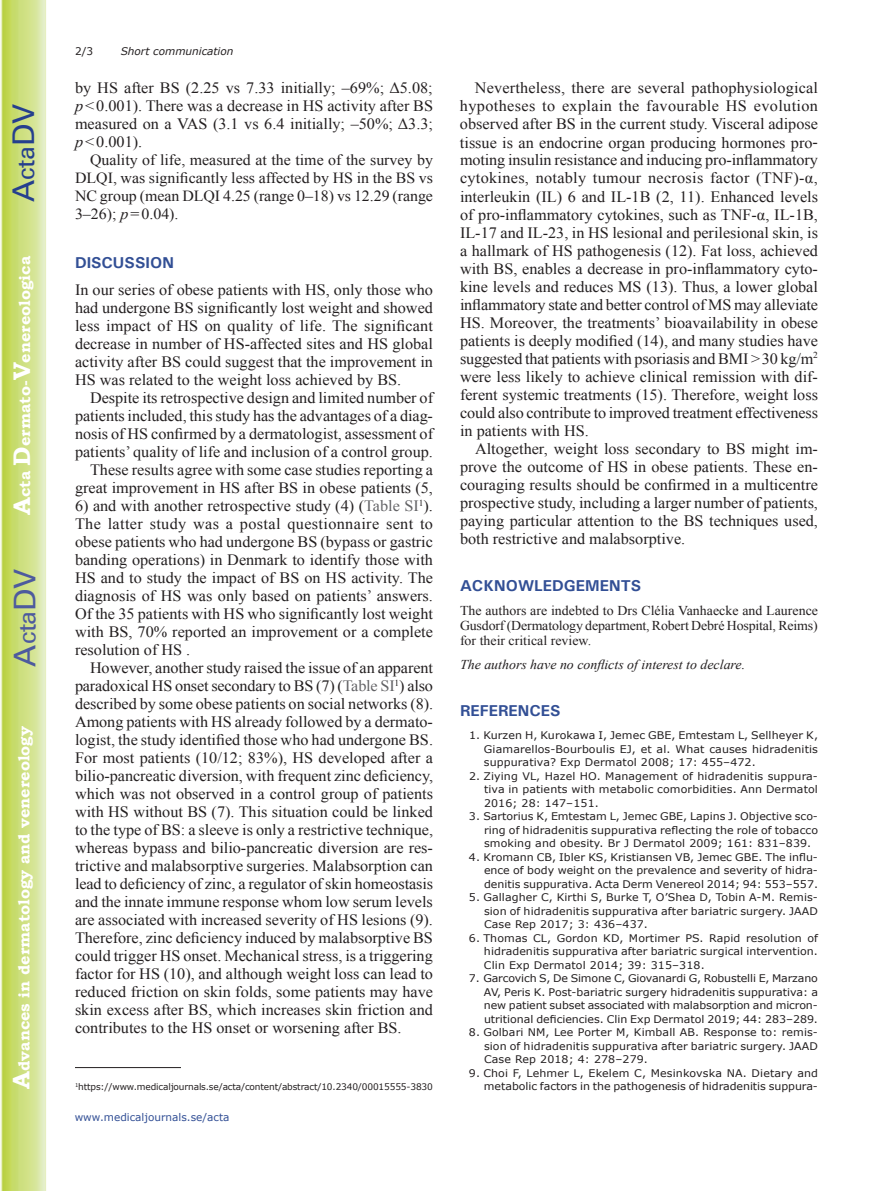
<style>
.page{position:relative;width:893px;height:1191px;background:#fff}
.page>*{position:absolute;margin:0;border:0;box-sizing:border-box;transform-origin:0 0}
.t1{font:30px "Univers";color:#4d5a9e}
.t2{font:30px "Univers";color:#253f8e}
.t3{font:15.75px/18px "Times New Roman";color:#231f20;text-align:justify}
.t4{font:700 15.75px "Bookman Old Style";color:#fff}
.t5{font:700 15.75px "Univers";color:#324f95}
.t6{font:15.45px/17.9px "Times New Roman";color:#231f20;text-align:justify}
.t7{font:13.5px/15px "Times New Roman";letter-spacing:-.01em;color:#231f20;text-align:justify}
.t8{font:italic 13.5px "Times New Roman";color:#231f20}
.t9{font:10.5px/13.5px "Verdana";letter-spacing:.01em;color:#231f20;text-align:justify;scale:1.05 1}
.t10{font:10.5px "Verdana";color:#324f95}
.t11{font:italic 10.5px "Verdana";color:#231f20}
.t12{font:10.5px "Verdana";letter-spacing:.01em;color:#231f20}
.t13{font:9px "Verdana";letter-spacing:-.015em;color:#231f20}
.s1{font-size:24px}
.s2{font-style:italic}
.s3{color:#636366}
</style>
<div class="page">
<svg style="left:1px;top:0;width:45px;height:1191px;background:#cfe084"></svg>
<hr style="left:75px;top:1067px;width:106px;height:1px;background:#231f20">
<h1 class="t2" style="left:6px;top:202px;width:100px;rotate:-90deg">A<span class="s1">cta</span>DV</h1>
<p class="t4" style="left:15px;top:515px;width:260px;rotate:-90deg"><span class="s1">A</span>cta <span class="s1">D</span>ermato-<span class="s1">V</span>enereologica</p>
<h1 class="t1" style="left:7px;top:666px;width:100px;rotate:-90deg">A<span class="s1">cta</span>DV</h1>
<p class="t4" style="left:15px;top:1088px;width:364px;rotate:-90deg"><span class="s1">A</span>dvances in dermatology and venereology</p>
<p class="t12" style="left:75px;top:44px;width:20px">2/3</p>
<p class="t11" style="left:121px;top:44px;width:114px">Short communication</p>
<p class="t3" style="left:75px;top:79px;width:359px">by HS after BS (2.25 vs 7.33 initially; –69%; Δ5.08; <span class="s2">p</span>&lt;0.001). There was a decrease in HS activity after BS measured on a VAS (3.1 vs 6.4 initially; –50%; Δ3.3; <span class="s2">p</span>&lt;0.001).</p>
<p class="t6" style="left:75px;top:151px;width:360px;text-indent:15px">Quality of life, measured at the time of the survey by DLQI, was significantly less affected by HS in the BS vs NC group (mean DLQI 4.25 (range 0–18) vs 12.29 (range 3–26); <span class="s2">p</span>=0.04).</p>
<p class="t5" style="left:75px;top:252px;width:100px">DISCUSSION</p>
<p class="t3" style="left:75px;top:280px;width:360px">In our series of obese patients with HS, only those who had undergone BS significantly lost weight and showed less impact of HS on quality of life. The significant decrease in number of HS-affected sites and HS global activity after BS could suggest that the improvement in HS was related to the weight loss achieved by BS.</p>
<p class="t3" style="left:75px;top:388px;width:360px;text-align:right">Despite its retrospective design and limited number of patients included, this study has the advantages of a diag&shy;nosis of HS confirmed by a dermatologist, assessment of patients’ quality of life and inclusion of a control group.<br>These results agree with some case studies reporting a great improvement in HS after BS in obese patients (5,</p>
<p class="t3" style="left:75px;top:496px;width:360px">6) and with another retrospective study (4) (<span class="s3">Table SI</span><sup>1</sup>).<br>The latter study was a postal questionnaire sent to obese patients who had undergone BS (bypass or gastric banding operations) in Denmark to identify those with HS and to study the impact of BS on HS activity. The diagnosis of HS was only based on patients’ answers.<br>Of the 35 patients with HS who significantly lost weight with BS, 70% reported an improvement or a complete resolution of HS .</p>
<p class="t3" style="left:75px;top:658px;width:360px;text-indent:15px">However, another study raised the issue of an apparent paradoxical HS onset secondary to BS (7) (<span class="s3">Table SI</span><sup>1</sup>) also described by some obese patients on social networks (8).<br>Among patients with HS already followed by a dermato&shy;logist, the study identified those who had undergone BS.<br>For most patients (10/12; 83%), HS developed after a bilio-pancreatic diversion, with frequent zinc deficiency, which was not observed in a control group of patients with HS without BS (7). This situation could be linked to the type of BS: a sleeve is only a restrictive technique, whereas bypass and bilio-pancreatic diversion are res&shy;trictive and malabsorptive surgeries. Malabsorption can lead to deficiency of zinc, a regulator of skin homeostasis and the innate immune response whom low serum levels are associated with increased severity of HS lesions (9).<br>Therefore, zinc deficiency induced by malabsorptive BS could trigger HS onset. Mechanical stress, is a triggering factor for HS (10), and although weight loss can lead to reduced friction on skin folds, some patients may have skin excess after BS, which increases skin friction and contributes to the HS onset or worsening after BS.</p>
<p class="t13" style="left:75px;top:1081px;width:359px"><sup>1</sup>https://www.medicaljournals.se/acta/content/abstract/10.2340/00015555-3830</p>
<p class="t10" style="left:75px;top:1110px;width:156px">www.medicaljournals.se/acta</p>
<p class="t3" style="left:460px;top:79px;width:360px;text-indent:15px">Nevertheless, there are several pathophysiological hypotheses to explain the favourable HS evolution observed after BS in the current study. Visceral adipose tissue is an endocrine organ producing hormones pro&shy;moting insulin resistance and inducing pro-inflammatory cytokines, notably tumour necrosis factor (TNF)-α, interleukin (IL) 6 and IL-1B (2, 11). Enhanced levels of pro-inflammatory cytokines, such as TNF-α, IL-1B, IL-17 and IL-23, in HS lesional and perilesional skin, is a hallmark of HS pathogenesis (12). Fat loss, achieved with BS, enables a decrease in pro-inflammatory cyto&shy;kine levels and reduces MS (13). Thus, a lower global inflammatory state and better control of MS may alleviate HS. Moreover, the treatments’ bioavailability in obese patients is deeply modified (14), and many studies have suggested that patients with psoriasis and BMI &gt;30 kg/m<sup>2 </sup>were less likely to achieve clinical remission with dif&shy;ferent systemic treatments (15). Therefore, weight loss could also contribute to improved treatment effectiveness in patients with HS.</p>
<p class="t3" style="left:460px;top:439px;width:360px;text-indent:15px">Altogether, weight loss secondary to BS might im&shy;prove the outcome of HS in obese patients. These en&shy;couraging results should be confirmed in a multicentre prospective study, including a larger number of patients, paying particular attention to the BS techniques used, both restrictive and malabsorptive.</p>
<p class="t5" style="left:460px;top:575px;width:183px">ACKNOWLEDGEMENTS</p>
<p class="t7" style="left:460px;top:603px;width:360px">The authors are indebted to Drs Clélia Vanhaecke and Laurence Gusdorf (Dermatology department, Robert Debré Hospital, Reims) for their critical review.</p>
<p class="t8" style="left:460px;top:655px;width:287px">The authors have no conflicts of interest to declare.</p>
<p class="t5" style="left:460px;top:701px;width:102px">REFERENCES</p>
<p class="t9" style="left:484px;top:728px;width:320px;text-indent:-15px">1. Kurzen H, Kurokawa I, Jemec GBE, Emtestam L, Sellheyer K, Giamarellos-Bourboulis EJ, et al. What causes hidradenitis suppurativa? Exp Dermatol 2008; 17: 455–472.</p>
<p class="t9" style="left:484px;top:769px;width:320px;text-indent:-15px">2. Ziying VL, Hazel HO. Management of hidradenitis suppura&shy;tiva in patients with metabolic comorbidities. Ann Dermatol 2016; 28: 147–151.</p>
<p class="t9" style="left:484px;top:809px;width:320px;text-indent:-15px">3. Sartorius K, Emtestam L, Jemec GBE, Lapins J. Objective sco&shy;ring of hidradenitis suppurativa reflecting the role of tobacco smoking and obesity. Br J Dermatol 2009; 161: 831–839.</p>
<p class="t9" style="left:484px;top:850px;width:320px;text-indent:-15px">4. Kromann CB, Ibler KS, Kristiansen VB, Jemec GBE. The influ&shy;ence of body weight on the prevalence and severity of hidra&shy;denitis suppurativa. Acta Derm Venereol 2014; 94: 553–557.</p>
<p class="t9" style="left:484px;top:890px;width:320px;text-indent:-15px">5. Gallagher C, Kirthi S, Burke T, O’Shea D, Tobin A-M. Remis&shy;sion of hidradenitis suppurativa after bariatric surgery. JAAD Case Rep 2017; 3: 436–437.</p>
<p class="t9" style="left:484px;top:931px;width:320px;text-indent:-15px">6. Thomas CL, Gordon KD, Mortimer PS. Rapid resolution of hidradenitis suppurativa after bariatric surgical intervention.<br>Clin Exp Dermatol 2014; 39: 315–318.</p>
<p class="t9" style="left:484px;top:971px;width:320px;text-indent:-15px">7. Garcovich S, De Simone C, Giovanardi G, Robustelli E, Marzano AV, Peris K. Post-bariatric surgery hidradenitis suppurativa: a new patient subset associated with malabsorption and micron&shy;utritional deficiencies. Clin Exp Dermatol 2019; 44: 283–289.</p>
<p class="t9" style="left:484px;top:1025px;width:320px;text-indent:-15px">8. Golbari NM, Lee Porter M, Kimball AB. Response to: remis&shy;sion of hidradenitis suppurativa after bariatric surgery. JAAD Case Rep 2018; 4: 278–279.</p>
<p class="t9" style="left:469px;top:1066px;width:334px;text-align:right">9. Choi F, Lehmer L, Ekelem C, Mesinkovska NA. Dietary and metabolic factors in the pathogenesis of hidradenitis suppura-</p>
</div>
